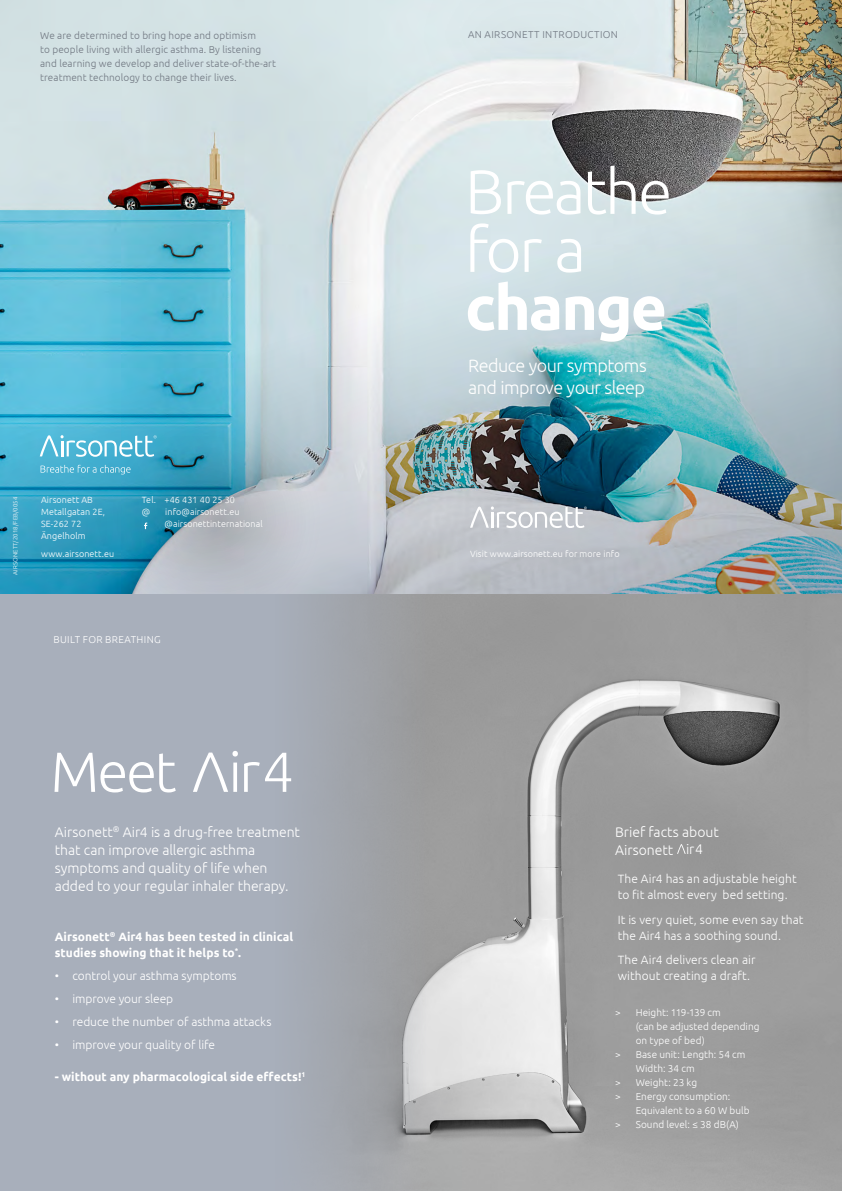
<style>
.page{position:relative;width:842px;height:1191px;background:#fff}
.page>*{position:absolute;margin:0;border:0;box-sizing:border-box;transform-origin:0 0}
.t1{font:300 62.4px/58px "Ubuntu";letter-spacing:-.04em;color:#fff}
.t2{font:700 62.4px "Ubuntu";letter-spacing:-.035em;color:#fff}
.t3{font:300 56.4px "Ubuntu";color:#fff}
.t4{font:300 18px/22px "Ubuntu";letter-spacing:-.025em;color:#fff}
.t5{font:300 14px/18px "Ubuntu";letter-spacing:-.005em;color:#fff}
.t6{font:300 12px/16px "Ubuntu";letter-spacing:.005em;color:#fff}
.t7{font:700 12px/16px "Ubuntu";color:#fff}
.t8{font:300 10px/14px "Ubuntu";letter-spacing:.01em;color:#707781}
.t9{font:300 10px "Ubuntu";letter-spacing:.005em;color:#fff}
.t10{font:300 10px "Ubuntu";letter-spacing:.035em;color:#707781}
.t11{font:300 10px "Ubuntu";letter-spacing:.035em;color:#fff}
.t12{font:300 9px/12px "Ubuntu";letter-spacing:.01em;color:#fff}
.t13{font:300 6px "Ubuntu";letter-spacing:.03em;color:#fff}
</style>
<div class="page">
<img style="left:0;top:0;width:842px;height:1191px">
<img style="left:0;top:133px;width:842px;height:462px">
<svg style="left:113px;top:415px;width:211px;height:209px;background:#8dbecf"></svg>
<svg style="left:423px;top:0;width:241px;height:104px;fill:#dde9ec"></svg>
<svg style="left:0;top:437px;width:158px;height:158px;background:#33a0c3"></svg>
<svg style="left:428px;top:488px;width:232px;height:134px;background:#a3adb3"></svg>
<svg style="left:94px;top:436px;width:212px;height:156px;background:#73a9bd"></svg>
<svg style="left:144px;top:522px;width:3px;height:7px"></svg>
<svg style="left:40px;top:435px;width:117px;height:22px;background:#76c5dd"></svg>
<svg style="left:41px;top:465px;width:90px;height:9px"></svg>
<svg style="left:470px;top:506px;width:117px;height:22px"></svg>
<svg style="left:0;top:595px;width:462px;height:596px;background:#a6abb4"></svg>
<svg style="left:193px;top:751px;width:45px;height:41px"></svg>
<svg style="left:244px;top:762px;width:16px;height:30px"></svg>
<svg style="left:677px;top:844px;width:9px;height:10px"></svg>
<p class="t8" style="left:40px;top:28px;width:237px">We are determined to bring hope and optimism<br>to people living with allergic asthma. By listening and learning we develop and deliver state-of-the-art treatment technology to change their lives.</p>
<p class="t10" style="left:468px;top:28px;width:151px">AN AIRSONETT INTRODUCTION</p>
<h1 class="t1" style="left:465px;top:161px;width:209px">Breathe for a</h1>
<h1 class="t2" style="left:465px;top:270px;width:204px">change</h1>
<h3 class="t4" style="left:468px;top:354px;width:180px">Reduce your symptoms and improve your sleep</h3>
<p class="t13" style="left:12px;top:575px;width:80px;rotate:-90deg">AIRSONETT/2018/FEB/0054</p>
<p class="t12" style="left:142px;top:494px;width:95px">Tel. +46 431 40 25 30 @</p>
<p class="t12" style="left:41px;top:494px;width:65px">Airsonett AB<br>Metallgatan 2E,<br>SE-262 72<br>Ängelholm</p>
<p class="t12" style="left:41px;top:548px;width:75px">www.airsonett.eu</p>
<p class="t12" style="left:470px;top:548px;width:151px">Visit www.airsonett.eu for more info</p>
<p class="t12" style="left:165px;top:506px;width:100px">info@airsonett.eu @airsonettinternational</p>
<p class="t11" style="left:54px;top:633px;width:109px">BUILT FOR BREATHING</p>
<h2 class="t3" style="left:50px;top:738px;width:128px">Meet</h2>
<h2 class="t3" style="left:262px;top:738px;width:33px">4</h2>
<p class="t5" style="left:55px;top:822px;width:247px">Airsonett<sup>®</sup> Air4 is a drug-free treatment that can improve allergic asthma symptoms and quality of life when added to your regular inhaler therapy.</p>
<p class="t7" style="left:55px;top:928px;width:240px">Airsonett<sup>®</sup> Air4 has been tested in clinical studies showing that it helps to<sup>*</sup>.</p>
<p class="t6" style="left:55px;top:967px;width:183px">• control your asthma symptoms</p>
<p class="t6" style="left:55px;top:990px;width:120px">• improve your sleep</p>
<p class="t6" style="left:55px;top:1013px;width:218px">• reduce the number of asthma attacks</p>
<p class="t6" style="left:55px;top:1036px;width:162px">• improve your quality of life</p>
<p class="t7" style="left:55px;top:1068px;width:252px">- without any pharmacological side effects!<sup>1</sup></p>
<p class="t5" style="left:615px;top:822px;width:105px">Brief facts about<br>Airsonett</p>
<p class="t6" style="left:618px;top:870px;width:180px">The Air4 has an adjustable height to fit almost every bed setting.</p>
<p class="t6" style="left:618px;top:911px;width:187px">It is very quiet, some even say that the Air4 has a soothing sound.</p>
<p class="t6" style="left:618px;top:951px;width:139px">The Air4 delivers clean air without creating a draft.</p>
<p class="t5" style="left:686px;top:839px;width:18px">ir 4</p>
<p class="t9" style="left:615px;top:1006px;width:107px">&gt; Height: 119-139 cm</p>
<p class="t9" style="left:636px;top:1020px;width:125px">(can be adjusted depending</p>
<p class="t9" style="left:636px;top:1034px;width:71px">on type of bed)</p>
<p class="t9" style="left:615px;top:1048px;width:132px">&gt; Base unit: Length: 54 cm</p>
<p class="t9" style="left:636px;top:1062px;width:60px">Width: 34 cm</p>
<p class="t9" style="left:615px;top:1076px;width:83px">&gt; Weight: 23 kg</p>
<p class="t9" style="left:615px;top:1090px;width:117px">&gt; Energy consumption:</p>
<p class="t9" style="left:636px;top:1104px;width:115px">Equivalent to a 60 W bulb</p>
<p class="t9" style="left:615px;top:1118px;width:126px">&gt; Sound level: ≤ 38 dB(A)</p>
</div>
